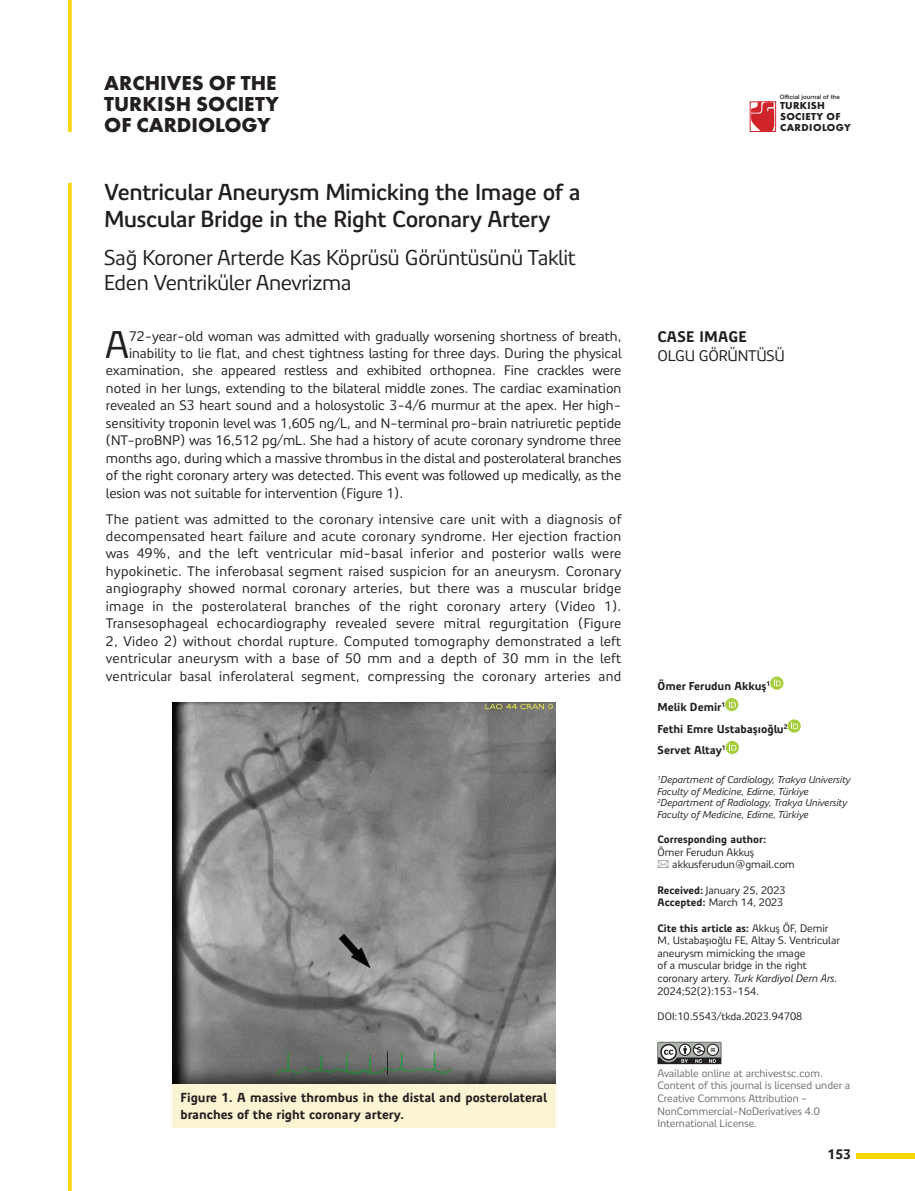
<style>
.page{position:relative;width:915px;height:1191px;background:#fff}
.page>*{position:absolute;margin:0;border:0;box-sizing:border-box;transform-origin:0 0}
.t1{font:37.65px "Precious Sans Two Regular 2";color:#231f20}
.t2{font:22.5px/27px "Precious Sans Two Regular 10";letter-spacing:-.015em;color:#231f20}
.t3{font:21px/25.2px "Precious Sans Two Regular 2";letter-spacing:-.015em;color:#231f20}
.t4{font:700 21px/21px "Futura PT";color:#231f20;text-align:justify}
.t5{font:15px "Precious Sans Two Regular 2";letter-spacing:-.015em;color:#231f20}
.t6{font:15px "Precious Sans Two Regular 12";letter-spacing:.015em;color:#231f20}
.t7{font:13.5px/17.4px "Precious Sans Two Regular 2";color:#231f20;text-align:justify}
.t8{font:13.5px "Precious Sans Two Regular 12";color:#231f20}
.t9{font:12.75px/16.5px "Precious Sans Two Regular 12";color:#231f20}
.t10{font:11.25px/21.5px "Precious Sans Two Regular 12";color:#231f20}
.t11{font:10.5px/12.6px "Precious Sans Two Regular 2";color:#231f20}
.t12{font:10.5px/12.6px "Precious Sans Two Regular 2";color:#6c6d70}
.t13{font:10.5px "Precious Sans Two Regular 12";color:#231f20}
.t14{font:10.5px "Precious Sans Two Regular 5";color:#231f20}
.t15{font:700 10.5px/11.2px "Futura PT";letter-spacing:.03em;color:#231f20}
.t16{font:9.75px/11.7px "Precious Sans Two Regular 5";color:#231f20}
.t17{font:500 6px "Helvetica Neue";letter-spacing:.02em;color:#231f20}
.s1{font-family:"Precious Sans Two Regular 12"}
.s2{font-family:"Precious Sans Two Regular 2"}
</style>
<div class="page">
<svg style="left:68px;top:183px;width:4px;height:1008px;background:#f8d91f"></svg>
<svg style="left:68px;top:0;width:4px;height:132px"></svg>
<div style="left:856px;top:1152px;width:58px;height:6px;background:#f8d608"></div>
<svg style="left:749px;top:101px;width:26px;height:31px"></svg>
<svg style="left:750px;top:101px;width:24px;height:31px"></svg>
<svg style="left:770px;top:676px;width:13px;height:13px"></svg>
<svg style="left:773px;top:679px;width:7px;height:7px"></svg>
<svg style="left:725px;top:698px;width:13px;height:13px"></svg>
<svg style="left:728px;top:700px;width:7px;height:7px"></svg>
<svg style="left:787px;top:719px;width:13px;height:13px"></svg>
<svg style="left:790px;top:722px;width:8px;height:7px"></svg>
<svg style="left:725px;top:741px;width:13px;height:13px"></svg>
<svg style="left:729px;top:743px;width:7px;height:7px"></svg>
<svg style="left:657px;top:1041px;width:64px;height:23px"></svg>
<img style="left:172px;top:702px;width:383px;height:382px">
<div style="left:172px;top:1084px;width:383px;height:43px;background:#fcf5d3"></div>
<h3 class="t4" style="left:104px;top:72px;width:176px">ARCHIVES OF THE TURKISH SOCIETY OF CARDIOLOGY</h3>
<h2 class="t2" style="left:104px;top:179px;width:477px">Ventricular Aneurysm Mimicking the Image of a<br>Muscular Bridge in the Right Coronary Artery</h2>
<h3 class="t3" style="left:104px;top:245px;width:473px">Sağ Koroner Arterde Kas Köprüsü Görüntüsünü Taklit<br>Eden Ventriküler Anevrizma</h3>
<h1 class="t1" style="left:105px;top:320px;width:26px">A</h1>
<p class="t7" style="left:129px;top:327px;width:493px">72-year-old woman was admitted with gradually worsening shortness of breath,</p>
<p class="t7" style="left:129px;top:345px;width:494px">inability to lie flat, and chest tightness lasting for three days. During the physical</p>
<p class="t7" style="left:106px;top:362px;width:516px">examination, she appeared restless and exhibited orthopnea. Fine crackles were</p>
<p class="t7" style="left:106px;top:379px;width:516px">noted in her lungs, extending to the bilateral middle zones. The cardiac examination</p>
<p class="t7" style="left:106px;top:397px;width:516px">revealed an S3 heart sound and a holosystolic 3-4/6 murmur at the apex. Her high-</p>
<p class="t7" style="left:106px;top:414px;width:516px">sensitivity troponin level was 1,605 ng/L, and N-terminal pro-brain natriuretic peptide</p>
<p class="t7" style="left:106px;top:432px;width:516px">(NT-proBNP) was 16,512 pg/mL. She had a history of acute coronary syndrome three</p>
<p class="t7" style="left:106px;top:449px;width:516px">months ago, during which a massive thrombus in the distal and posterolateral branches</p>
<p class="t7" style="left:106px;top:467px;width:516px">of the right coronary artery was detected. This event was followed up medically, as the</p>
<p class="t7" style="left:106px;top:484px;width:298px">lesion was not suitable for intervention (Figure 1).</p>
<p class="t7" style="left:106px;top:510px;width:517px">The patient was admitted to the coronary intensive care unit with a diagnosis of decompensated heart failure and acute coronary syndrome. Her ejection fraction was 49%, and the left ventricular mid-basal inferior and posterior walls were hypokinetic. The inferobasal segment raised suspicion for an aneurysm. Coronary angiography showed normal coronary arteries, but there was a muscular bridge image in the posterolateral branches of the right coronary artery (Video 1).<br>Transesophageal echocardiography revealed severe mitral regurgitation (Figure 2, Video 2) without chordal rupture. Computed tomography demonstrated a left ventricular aneurysm with a base of 50 mm and a depth of 30 mm in the left ventricular basal inferolateral segment, compressing the coronary arteries and</p>
<p class="t9" style="left:180px;top:1090px;width:367px">Figure 1. A massive thrombus in the distal and posterolateral branches of the right coronary artery.</p>
<p class="t17" style="left:779px;top:92px;width:61px">Official journal of the</p>
<p class="t15" style="left:779px;top:99px;width:72px">TURKISH<br>SOCIETY OF<br>CARDIOLOGY</p>
<p class="t6" style="left:657px;top:326px;width:91px">CASE IMAGE</p>
<p class="t5" style="left:657px;top:346px;width:129px">OLGU GÖRÜNTÜSÜ</p>
<p class="t10" style="left:657px;top:675px;width:131px">Ömer Ferudun Akkuş<sup>1<br></sup>Melik Demir<sup>1<br></sup>Fethi Emre Ustabaşıoğlu<sup>2<br></sup>Servet Altay<sup>1</sup></p>
<p class="t16" style="left:657px;top:773px;width:195px"><sup>1</sup>Department of Cardiology, Trakya University Faculty of Medicine, Edirne, Türkiye <sup>2</sup>Department of Radiology, Trakya University Faculty of Medicine, Edirne, Türkiye</p>
<p class="t13" style="left:657px;top:832px;width:110px">Corresponding author:</p>
<p class="t11" style="left:672px;top:846px;width:124px;text-indent:-15px">Ömer Ferudun Akkuş akkusferudun@gmail.com</p>
<p class="t11" style="left:657px;top:883px;width:129px"><span class="s1">Received:</span> January 25, 2023<br><span class="s1">Accepted:</span> March 14, 2023</p>
<p class="t13" style="left:657px;top:920px;width:172px">Cite this article as: <span class="s2">Akkuş ÖF, Demir</span></p>
<p class="t11" style="left:657px;top:934px;width:184px">M, Ustabaşıoğlu FE, Altay S. Ventricular aneurysm mimicking the ımage<br>of a muscular bridge in the right</p>
<p class="t14" style="left:657px;top:971px;width:181px"><span class="s2">coronary artery.</span> Turk Kardiyol Dern Ars.</p>
<p class="t11" style="left:657px;top:984px;width:103px">2024;52(2):153-154.</p>
<p class="t11" style="left:657px;top:1009px;width:146px">DOI:10.5543/tkda.2023.94708</p>
<p class="t12" style="left:657px;top:1066px;width:194px">Available online at archivestsc.com.<br>Content of this journal is licensed under a Creative Commons Attribution – NonCommercial-NoDerivatives 4.0<br>International License.</p>
<p class="t8" style="left:827px;top:1144px;width:25px">153</p>
</div>
